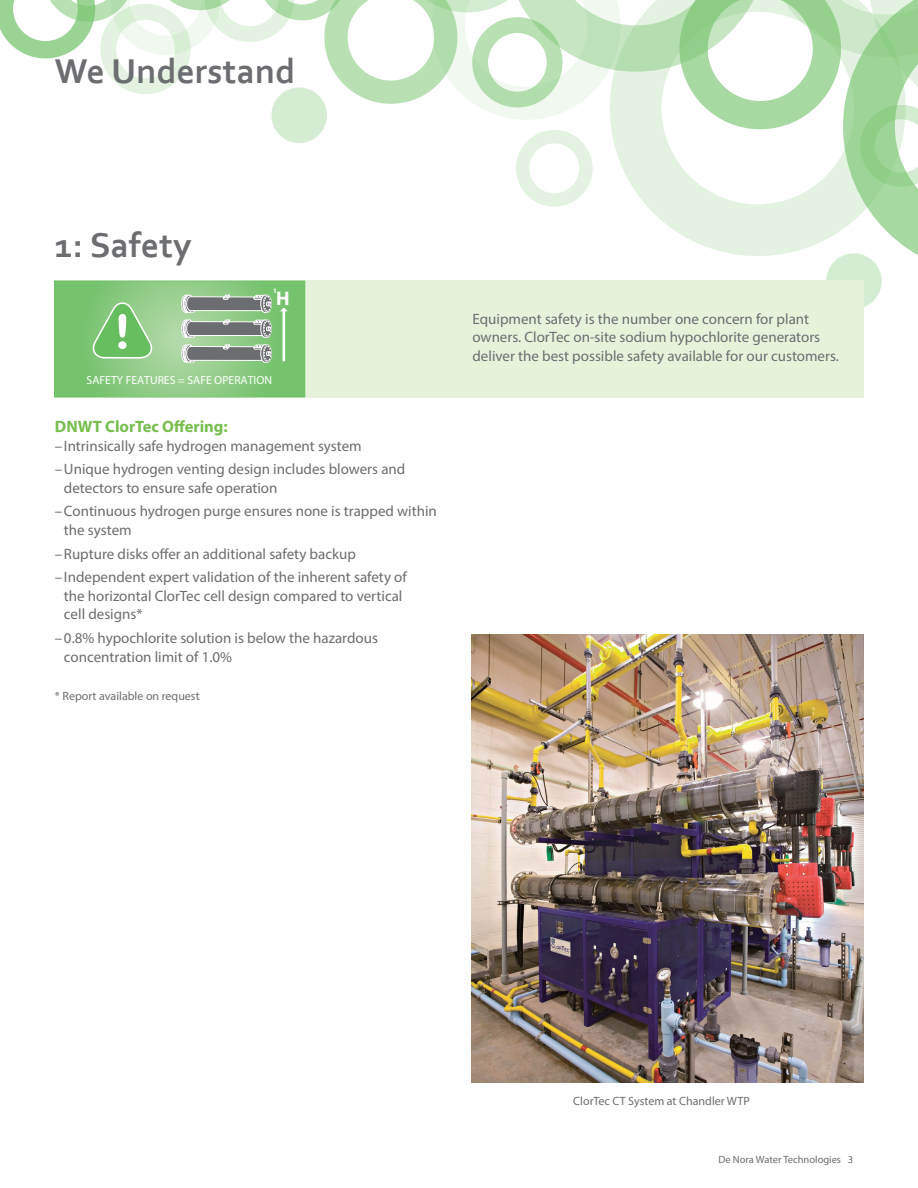
<style>
.page{position:relative;width:918px;height:1188px;background:#fff}
.page>*{position:absolute;margin:0;border:0;box-sizing:border-box;transform-origin:0 0}
.Heading_Interior_1{font:700 36px "Corbel";color:#6c6d70}
.t1{font:700 19.65px "Myriad Pro";color:#fff}
.Body_Heading{font:700 16.5px "Myriad Pro";color:#77be4e}
.Body_Text{font:15px/18.8px "Myriad Pro";color:#6c6d70}
.t2{font:12px "Myriad Pro";color:#6c6d70}
.t3{font:11.7px "Myriad Pro";color:#fff}
.Folio-Right_Aligned{font:10.5px "Myriad Pro";color:#6c6d70}
.t4{font:700 6.75px "Myriad Pro";color:#fff}
</style>
<div class="page">
<div style="left:826px;top:253px;width:56px;height:56px;background:#d4ecd1;border-radius:50%"></div>
<svg style="left:0;top:0;width:918px;height:274px"></svg>
<div style="left:305px;top:280px;width:559px;height:118px;background:#e7f2db"></div>
<img style="left:472px;top:634px;width:392px;height:449px">
<img style="left:54px;top:280px;width:251px;height:118px">
<hr style="left:283px;top:311px;width:2px;height:50px;background:#fff">
<svg style="left:280px;top:307px;width:8px;height:4px"></svg>
<svg style="left:92px;top:301px;width:60px;height:58px;background:#89cb81"></svg>
<svg style="left:181px;top:295px;width:91px;height:18px;background:#929b93"></svg>
<svg style="left:181px;top:319px;width:91px;height:19px;background:#939e94"></svg>
<svg style="left:181px;top:344px;width:91px;height:19px;background:#939e94"></svg>
<p class="Heading_Interior_1" style="left:55px;top:49px;width:242px">We Understand</p>
<p class="Heading_Interior_1" style="left:55px;top:223px;width:138px">1: Safety</p>
<p class="t4" style="left:273px;top:286px;width:5px">1</p>
<p class="t1" style="left:276px;top:286px;width:15px">H</p>
<p class="t3" style="left:87px;top:373px;width:187px">SAFETY FEATURES = SAFE OPERATION</p>
<p class="Body_Heading" style="left:55px;top:416px;width:174px">DNWT ClorTec Offering:</p>
<p class="Body_Text" style="left:55px;top:436px;width:308px">–Intrinsically safe hydrogen management system</p>
<p class="Body_Text" style="left:64px;top:460px;width:343px;text-indent:-9px">–Unique hydrogen venting design includes blowers and detectors to ensure safe operation</p>
<p class="Body_Text" style="left:64px;top:502px;width:374px;text-indent:-9px">–Continuous hydrogen purge ensures none is trapped within the system</p>
<p class="Body_Text" style="left:55px;top:544px;width:302px">–Rupture disks offer an additional safety backup</p>
<p class="Body_Text" style="left:64px;top:567px;width:344px;text-indent:-9px">–Independent expert validation of the inherent safety of the horizontal ClorTec cell design compared to vertical cell designs*</p>
<p class="Body_Text" style="left:64px;top:628px;width:315px;text-indent:-9px">–0.8% hypochlorite solution is below the hazardous concentration limit of 1.0%</p>
<p class="t2" style="left:55px;top:689px;width:146px">* Report available on request</p>
<p class="Body_Text" style="left:472px;top:309px;width:368px">Equipment safety is the number one concern for plant owners. ClorTec on-site sodium hypochlorite generators deliver the best possible safety available for our customers.</p>
<p class="t2" style="left:573px;top:1094px;width:178px">ClorTec CT System at Chandler WTP</p>
<p class="Folio-Right_Aligned" style="left:718px;top:1153px;width:136px">De Nora Water Technologies 3</p>
</div>
